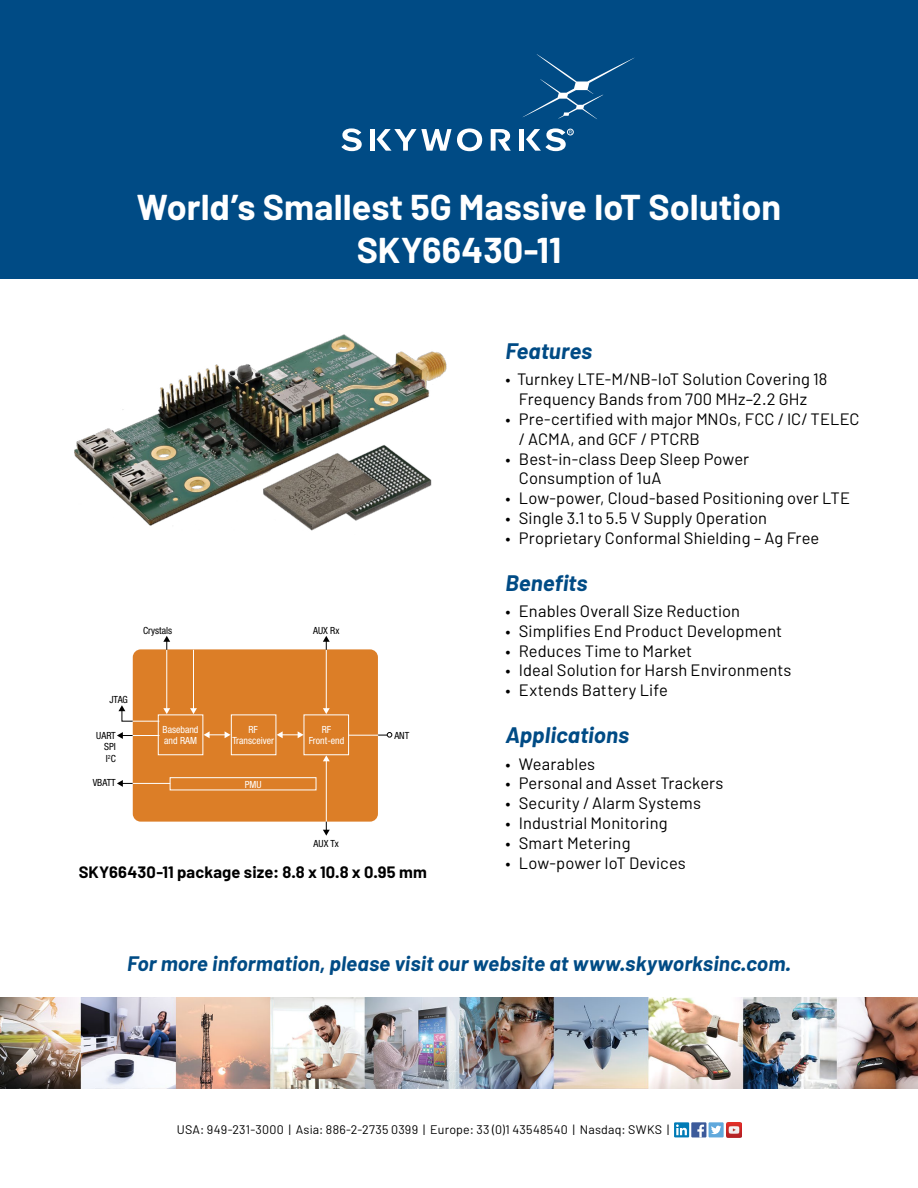
<style>
.page{position:relative;width:918px;height:1188px;background:#fff}
.page>*{position:absolute;margin:0;border:0;box-sizing:border-box;transform-origin:0 0}
.t1{font:700 36px/43.2px "Barlow";color:#fff;text-align:center}
.t2{font:italic 700 22.5px "Barlow";color:#004b85}
.t3{font:italic 700 21px "Barlow";letter-spacing:.005em;color:#004b85}
.t4{font:16.5px/19.8px "Barlow";letter-spacing:.005em;color:#000}
.t5{font:700 16.5px "Barlow";letter-spacing:.01em;color:#000}
.t6{font:12.45px "Barlow";letter-spacing:.02em;color:#000}
.t7{font:condensed 9.9px/11.9px "Helvetica Neue LT Std";color:#fff;text-align:center}
.t8{font:condensed 9.9px/11.9px "Helvetica Neue LT Std";color:#000;text-align:justify}
</style>
<div class="page">
<svg style="left:674px;top:1122px;width:15px;height:15px"></svg>
<svg style="left:676px;top:1124px;width:11px;height:11px"></svg>
<div style="left:691px;top:1122px;width:15px;height:15px;background:#3c5a9a"></div>
<svg style="left:697px;top:1125px;width:7px;height:12px"></svg>
<div style="left:709px;top:1122px;width:15px;height:15px;background:#60a8dc"></div>
<svg style="left:711px;top:1126px;width:10px;height:8px"></svg>
<img style="left:726px;top:1123px;width:15px;height:14px">
<div style="left:0;top:0;width:918px;height:279px;background:#004b85"></div>
<img style="left:74px;top:334px;width:373px;height:197px">
<div style="left:133px;top:649px;width:245px;height:173px;background:#dc7e27;border-radius:8px"></div>
<svg style="left:204px;top:731px;width:27px;height:7px"></svg>
<div style="left:158px;top:714px;width:45px;height:41px;border:1px solid #fff"></div>
<div style="left:170px;top:777px;width:147px;height:13px;border:1px solid #fff"></div>
<svg style="left:277px;top:731px;width:26px;height:7px"></svg>
<div style="left:231px;top:714px;width:45px;height:41px;border:1px solid #fff"></div>
<div style="left:303px;top:714px;width:46px;height:41px;border:1px solid #fff"></div>
<hr style="left:166px;top:650px;width:1px;height:59px;background:#fff">
<svg style="left:163px;top:636px;width:7px;height:14px"></svg>
<hr style="left:193px;top:650px;width:1px;height:59px;background:#fff">
<svg style="left:190px;top:708px;width:7px;height:6px"></svg>
<hr style="left:326px;top:650px;width:1px;height:59px;background:#fff">
<svg style="left:323px;top:708px;width:7px;height:6px"></svg>
<svg style="left:323px;top:636px;width:7px;height:14px"></svg>
<svg style="left:349px;top:732px;width:43px;height:6px"></svg>
<svg style="left:117px;top:732px;width:42px;height:7px"></svg>
<svg style="left:117px;top:780px;width:16px;height:7px"></svg>
<hr style="left:133px;top:783px;width:37px;height:1px;background:#fff">
<svg style="left:118px;top:705px;width:52px;height:17px"></svg>
<hr style="left:326px;top:760px;width:1px;height:62px;background:#fff">
<svg style="left:323px;top:755px;width:7px;height:6px"></svg>
<svg style="left:323px;top:822px;width:7px;height:14px"></svg>
<img style="left:0;top:997px;width:918px;height:92px">
<svg style="left:491px;top:129px;width:20px;height:22px"></svg>
<svg style="left:341px;top:128px;width:21px;height:23px"></svg>
<div style="left:519px;top:129px;width:5px;height:22px;background:#fff"></div>
<div style="left:370px;top:129px;width:5px;height:22px;background:#fff"></div>
<svg style="left:377px;top:129px;width:105px;height:22px"></svg>
<svg style="left:522px;top:54px;width:113px;height:65px"></svg>
<svg style="left:526px;top:128px;width:46px;height:23px"></svg>
<div style="left:567px;top:129px;width:7px;height:6px;border:1px solid #fff;border-radius:50%"></div>
<h1 class="t1" style="left:137px;top:185px;width:646px">World’s Smallest 5G Massive IoT Solution<br>SKY66430-11</h1>
<p class="t8" style="left:143px;top:624px;width:31px">Crystals</p>
<p class="t8" style="left:109px;top:694px;width:20px">JTAG</p>
<p class="t8" style="left:104px;top:729px;width:13px;text-indent:-8px">UART SPI I<sup>2</sup>C</p>
<p class="t8" style="left:93px;top:777px;width:25px">VBATT</p>
<p class="t7" style="left:163px;top:723px;width:37px;text-align:left">Baseband and RAM</p>
<p class="t7" style="left:232px;top:723px;width:43px">RF<br>Transceiver</p>
<p class="t7" style="left:245px;top:778px;width:18px">PMU</p>
<p class="t8" style="left:313px;top:624px;width:28px">AUX Rx</p>
<p class="t7" style="left:309px;top:723px;width:37px">RF<br>Front-end</p>
<p class="t8" style="left:314px;top:838px;width:27px">AUX Tx</p>
<p class="t8" style="left:394px;top:729px;width:16px">ANT</p>
<p class="t5" style="left:79px;top:862px;width:350px">SKY66430-11 package size: 8.8 x 10.8 x 0.95 mm</p>
<h2 class="t2" style="left:505px;top:337px;width:88px">Features</h2>
<p class="t4" style="left:505px;top:369px;width:324px;text-align:center">• Turnkey LTE-M/NB-IoT Solution Covering 18<br>Frequency Bands from 700 MHz–2.2 GHz</p>
<p class="t4" style="left:519px;top:409px;width:342px;text-indent:-13px">• Pre-certified with major MNOs, FCC / IC/ TELEC / ACMA, and GCF / PTCRB</p>
<p class="t4" style="left:519px;top:448px;width:232px;text-indent:-13px">• Best-in-class Deep Sleep Power<br>Consumption of 1uA</p>
<p class="t4" style="left:505px;top:488px;width:346px">• Low-power, Cloud-based Positioning over LTE</p>
<p class="t4" style="left:505px;top:508px;width:263px">• Single 3.1 to 5.5 V Supply Operation</p>
<p class="t4" style="left:505px;top:527px;width:315px">• Proprietary Conformal Shielding – Ag Free</p>
<h2 class="t2" style="left:505px;top:568px;width:84px">Benefits</h2>
<p class="t4" style="left:505px;top:601px;width:236px">• Enables Overall Size Reduction</p>
<p class="t4" style="left:505px;top:621px;width:278px">• Simplifies End Product Development</p>
<p class="t4" style="left:505px;top:640px;width:188px">• Reduces Time to Market</p>
<p class="t4" style="left:505px;top:660px;width:288px">• Ideal Solution for Harsh Environments</p>
<p class="t4" style="left:505px;top:680px;width:164px">• Extends Battery Life</p>
<h2 class="t2" style="left:505px;top:721px;width:125px">Applications</h2>
<p class="t4" style="left:505px;top:753px;width:91px">• Wearables</p>
<p class="t4" style="left:505px;top:773px;width:220px">• Personal and Asset Trackers</p>
<p class="t4" style="left:505px;top:793px;width:197px">• Security / Alarm Systems</p>
<p class="t4" style="left:505px;top:813px;width:164px">• Industrial Monitoring</p>
<p class="t4" style="left:505px;top:833px;width:127px">• Smart Metering</p>
<p class="t4" style="left:505px;top:852px;width:182px">• Low-power IoT Devices</p>
<p class="t3" style="left:127px;top:950px;width:665px">For more information, please visit our website at www.skyworksinc.com.</p>
<p class="t6" style="left:177px;top:1122px;width:494px">USA: 949-231-3000 | Asia: 886-2-2735 0399 | Europe: 33 (0)1 43548540 | Nasdaq: SWKS |</p>
</div>
